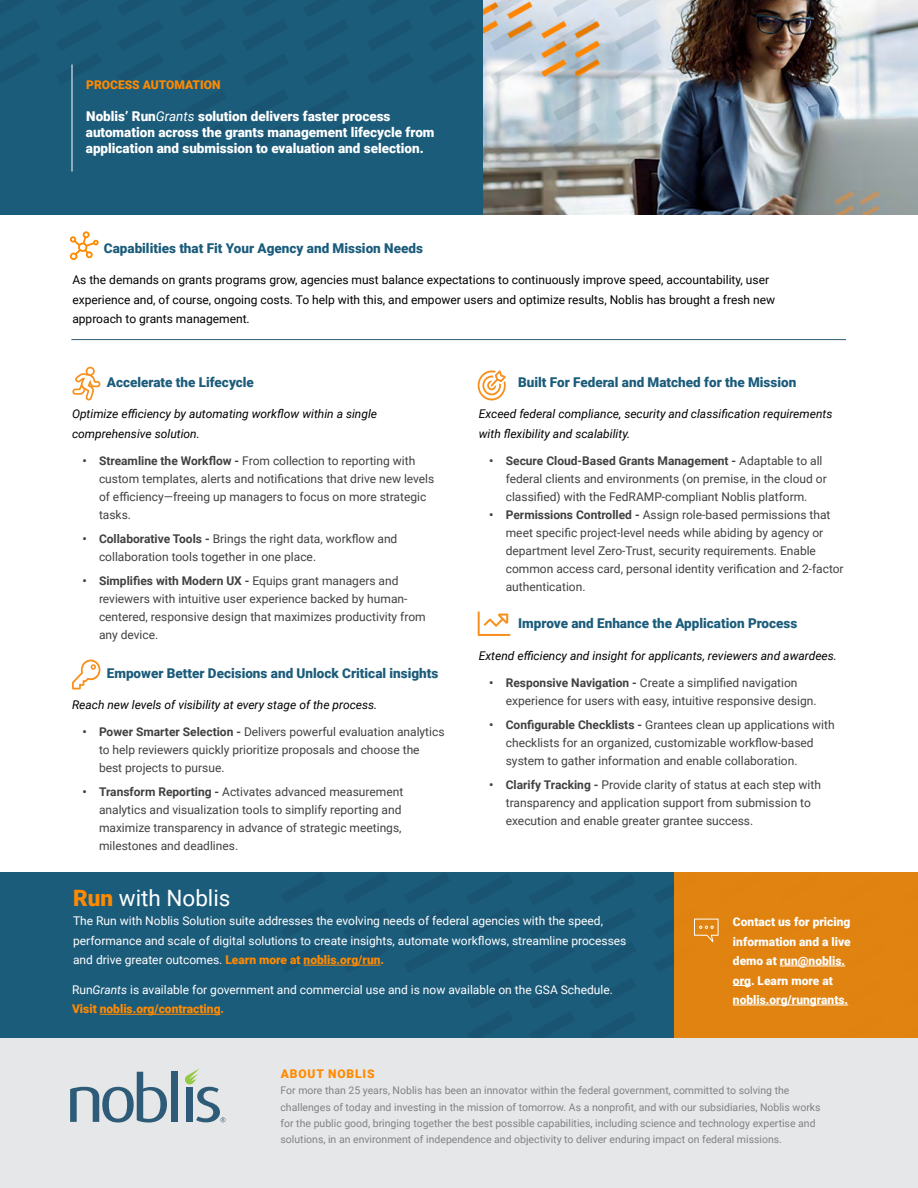
<style>
.page{position:relative;width:918px;height:1188px;background:#fff}
.page>*{position:absolute;margin:0;border:0;box-sizing:border-box;transform-origin:0 0}
.t1{font:22.5px "Roboto";color:#fff}
.t2{font:900 13.5px "Roboto";color:#1c5c7b}
.t3{font:900 13.5px/16.2px "Roboto";color:#fff}
.t4{font:12px/18px "Roboto";color:#414042}
.t5{font:12px/19.5px "Roboto";color:#fff}
.t6{font:italic 12px/19.5px "Roboto";color:#000}
.t7{font:12px/19.5px "Roboto";color:#000}
.t8{font:900 12px/19.5px "Roboto";color:#fff}
.t9{font:900 12px "Roboto";color:#ff8a00}
.t10{font:900 12px "Roboto";letter-spacing:.075em;color:#ff8a00}
.t11{font:10.5px/16.2px "Roboto";color:#808285}
.s1{font-weight:400;font-style:italic}
.s2{font-weight:700}
.s3{font-weight:900;color:#ff8a00}
.s4{font-style:italic}
</style>
<div class="page">
<img style="left:482px;top:0;width:436px;height:214px">
<div style="left:0;top:0;width:482px;height:214px;background:#1c5c7b"></div>
<svg style="left:71px;top:0;width:664px;height:165px"></svg>
<hr style="left:72px;top:64px;width:1px;height:108px;background:#fff">
<svg style="left:70px;top:231px;width:29px;height:29px"></svg>
<div style="left:0;top:872px;width:918px;height:173px;background:#1c5c7b"></div>
<svg style="left:269px;top:964px;width:649px;height:75px"></svg>
<div style="left:0;top:1039px;width:918px;height:149px;background:#e6e7e8"></div>
<svg style="left:70px;top:1072px;width:97px;height:51px"></svg>
<div style="left:171px;top:1072px;width:7px;height:50px;background:#2e5b77"></div>
<svg style="left:185px;top:1068px;width:40px;height:54px"></svg>
<hr style="left:71px;top:339px;width:775px;height:1px;background:#2e5c78">
<hr style="left:304px;top:965px;width:77px;height:1px;background:#ff8a00">
<div style="left:674px;top:872px;width:244px;height:166px;background:#e08310"></div>
<svg style="left:694px;top:919px;width:25px;height:23px"></svg>
<hr style="left:780px;top:966px;width:65px;height:1px;background:#fff">
<svg style="left:733px;top:985px;width:18px;height:1px"></svg>
<hr style="left:733px;top:1005px;width:115px;height:1px;background:#fff">
<svg style="left:72px;top:367px;width:28px;height:33px"></svg>
<svg style="left:478px;top:370px;width:28px;height:30px"></svg>
<svg style="left:72px;top:660px;width:28px;height:30px"></svg>
<svg style="left:478px;top:611px;width:32px;height:25px"></svg>
<hr style="left:100px;top:1014px;width:121px;height:1px;background:#ff8a00">
<p class="t9" style="left:86px;top:76px;width:136px">PROCESS AUTOMATION</p>
<p class="t3" style="left:86px;top:108px;width:350px">Noblis’ Run<span class="s1">Grants</span> solution delivers faster process automation across the grants management lifecycle from application and submission to evaluation and selection.</p>
<p class="t2" style="left:104px;top:239px;width:321px">Capabilities that Fit Your Agency and Mission Needs</p>
<p class="t7" style="left:72px;top:270px;width:704px">As the demands on grants programs grow, agencies must balance expectations to continuously improve speed, accountability, user experience and, of course, ongoing costs. To help with this, and empower users and optimize results, Noblis has brought a fresh new approach to grants management.</p>
<p class="t2" style="left:107px;top:372px;width:149px">Accelerate the Lifecycle</p>
<p class="t6" style="left:72px;top:404px;width:307px">Optimize efficiency by automating workflow within a single comprehensive solution.</p>
<p class="t4" style="left:99px;top:451px;width:337px;text-indent:-16px"><span class="s2">• Streamline the Workflow -</span> From collection to reporting with custom templates, alerts and notifications that drive new levels of efficiency—freeing up managers to focus on more strategic tasks.</p>
<p class="t4" style="left:99px;top:529px;width:300px;text-indent:-16px"><span class="s2">• Collaborative Tools -</span> Brings the right data, workflow and collaboration tools together in one place.</p>
<p class="t4" style="left:99px;top:571px;width:328px;text-indent:-16px"><span class="s2">• Simplifies with Modern UX -</span> Equips grant managers and reviewers with intuitive user experience backed by human&shy;centered, responsive design that maximizes productivity from any device.</p>
<p class="t2" style="left:107px;top:663px;width:333px">Empower Better Decisions and Unlock Critical insights</p>
<p class="t6" style="left:72px;top:695px;width:307px">Reach new levels of visibility at every stage of the process.</p>
<p class="t4" style="left:99px;top:722px;width:347px;text-indent:-16px"><span class="s2">• Power Smarter Selection -</span> Delivers powerful evaluation analytics to help reviewers quickly prioritize proposals and choose the best projects to pursue.</p>
<p class="t4" style="left:99px;top:782px;width:306px;text-indent:-16px"><span class="s2">• Transform Reporting -</span> Activates advanced measurement analytics and visualization tools to simplify reporting and maximize transparency in advance of strategic meetings, milestones and deadlines.</p>
<p class="t2" style="left:518px;top:372px;width:280px">Built For Federal and Matched for the Mission</p>
<p class="t6" style="left:479px;top:404px;width:355px">Exceed federal compliance, security and classification requirements with flexibility and scalability.</p>
<p class="t4" style="left:506px;top:451px;width:323px;text-indent:-16px"><span class="s2">• Secure Cloud-Based Grants Management -</span> Adaptable to all federal clients and environments (on premise, in the cloud or classified) with the FedRAMP-compliant Noblis platform.</p>
<p class="t4" style="left:506px;top:505px;width:339px;text-indent:-16px"><span class="s2">• Permissions Controlled -</span> Assign role-based permissions that meet specific project-level needs while abiding by agency or department level Zero-Trust, security requirements. Enable common access card, personal identity verification and 2-factor authentication.</p>
<p class="t2" style="left:518px;top:614px;width:281px">Improve and Enhance the Application Process</p>
<p class="t6" style="left:479px;top:645px;width:360px">Extend efficiency and insight for applicants, reviewers and awardees.</p>
<p class="t4" style="left:506px;top:673px;width:312px;text-indent:-16px"><span class="s2">• Responsive Navigation -</span> Create a simplified navigation experience for users with easy, intuitive responsive design.</p>
<p class="t4" style="left:506px;top:715px;width:330px;text-indent:-16px"><span class="s2">• Configurable Checklists -</span> Grantees clean up applications with checklists for an organized, customizable workflow-based system to gather information and enable collaboration.</p>
<p class="t4" style="left:506px;top:775px;width:317px;text-indent:-16px"><span class="s2">• Clarify Tracking -</span> Provide clarity of status at each step with transparency and application support from submission to execution and enable greater grantee success.</p>
<h1 class="t1" style="left:73px;top:882px;width:159px"><span class="s3">Run</span> with Noblis</h1>
<p class="t5" style="left:73px;top:911px;width:555px">The Run with Noblis Solution suite addresses the evolving needs of federal agencies with the speed, performance and scale of digital solutions to create insights, automate workflows, streamline processes and drive greater outcomes. <span class="s3">Learn more at noblis.org/run.</span></p>
<p class="t8" style="left:733px;top:912px;width:119px">Contact us for pricing information and a live demo at run@noblis. org. Learn more at noblis.org/rungrants.</p>
<p class="t5" style="left:72px;top:979px;width:543px">Run<span class="s4">Grants</span> is available for government and commercial use and is now available on the GSA Schedule.<br><span class="s3">Visit noblis.org/contracting.</span></p>
<p class="t10" style="left:281px;top:1066px;width:95px">ABOUT NOBLIS</p>
<p class="t11" style="left:280px;top:1082px;width:542px">For more than 25 years, Noblis has been an innovator within the federal government, committed to solving the challenges of today and investing in the mission of tomorrow. As a nonprofit, and with our subsidiaries, Noblis works for the public good, bringing together the best possible capabilities, including science and technology expertise and solutions, in an environment of independence and objectivity to deliver enduring impact on federal missions.</p>
</div>
